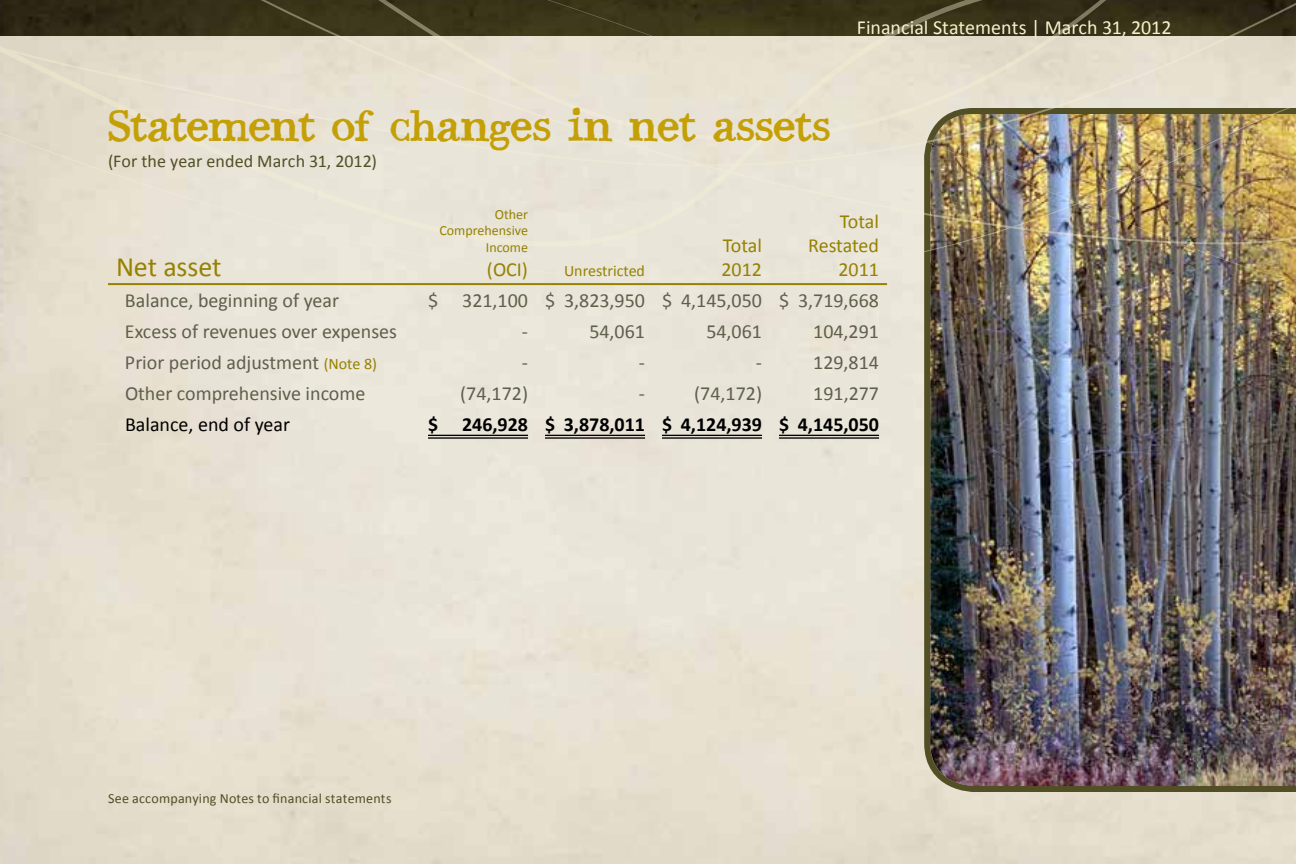
<style>
.page{position:relative;width:1296px;height:864px;background:#fff}
.page>*{position:absolute;margin:0;border:0;box-sizing:border-box;transform-origin:0 0}
.t1{font:44px "Bodoni Hand";letter-spacing:-.02em;color:#c4a006}
.t2{font:28px "Calibri";letter-spacing:-.005em;color:#968100}
.t3{font:20px "Calibri";color:#5f604b}
.t4{font:700 20px "Calibri";color:#000}
.t5{font:20px "Calibri";color:#f6f1cd}
.t6{font:20px/24px "Calibri";color:#968100}
.t7{font:20px "Calibri";color:#000}
.t8{font:18px "Calibri";letter-spacing:.005em;color:#524f26}
.t9{font:16px "Calibri";color:#968100}
.t10{font:14px "Calibri";letter-spacing:.015em;color:#524f26}
.t11{font:14px/16.8px "Calibri";color:#968100;text-align:right}
.s1{font-size:16px;color:#968100}
</style>
<div class="page">
<img style="left:924px;top:280px;width:372px;height:512px">
<img style="left:0;top:247px;width:1296px;height:31px">
<svg style="left:0;top:0;width:1296px;height:247px;background:#c1baa5"></svg>
<hr style="left:108px;top:283px;width:311px;height:2px;background:#968100">
<hr style="left:419px;top:283px;width:117px;height:2px;background:#968100">
<hr style="left:536px;top:283px;width:117px;height:2px;background:#968100">
<hr style="left:653px;top:283px;width:117px;height:2px;background:#968100">
<hr style="left:770px;top:283px;width:117px;height:2px;background:#968100">
<hr style="left:428px;top:435px;width:100px;height:1px;background:#000">
<hr style="left:428px;top:437px;width:100px;height:2px;background:#000">
<hr style="left:545px;top:435px;width:100px;height:1px;background:#000">
<hr style="left:545px;top:437px;width:100px;height:2px;background:#000">
<hr style="left:662px;top:435px;width:100px;height:1px;background:#000">
<hr style="left:662px;top:437px;width:100px;height:2px;background:#000">
<hr style="left:779px;top:435px;width:100px;height:1px;background:#000">
<hr style="left:779px;top:437px;width:100px;height:2px;background:#000">
<h1 class="t1" style="left:108px;top:106px;width:724px">Statement of changes in net assets</h1>
<p class="t8" style="left:108px;top:150px;width:271px">(For the year ended March 31, 2012)</p>
<p class="t5" style="left:857px;top:15px;width:316px">Financial Statements | March 31, 2012</p>
<h2 class="t2" style="left:116px;top:249px;width:107px">Net asset</h2>
<p class="t11" style="left:439px;top:206px;width:90px">Other<br>Comprehensive<br>Income</p>
<p class="t6" style="left:487px;top:258px;width:43px">(OCI)</p>
<p class="t9" style="left:564px;top:261px;width:83px">Unrestricted</p>
<p class="t6" style="left:721px;top:234px;width:42px">Total<br>2012</p>
<p class="t6" style="left:808px;top:210px;width:72px;text-align:right">Total<br>Restated<br>2011</p>
<p class="t3" style="left:125px;top:288px;width:216px">Balance, beginning of year</p>
<p class="t3" style="left:428px;top:288px;width:453px">$ 321,100 $ 3,823,950 $ 4,145,050 $ 3,719,668</p>
<p class="t3" style="left:125px;top:319px;width:273px">Excess of revenues over expenses</p>
<p class="t3" style="left:522px;top:319px;width:8px">-</p>
<p class="t3" style="left:589px;top:319px;width:57px">54,061</p>
<p class="t3" style="left:706px;top:319px;width:57px">54,061</p>
<p class="t3" style="left:813px;top:319px;width:67px">104,291</p>
<p class="t3" style="left:125px;top:350px;width:254px">Prior period adjustment <span class="s1">(Note 8)</span></p>
<p class="t3" style="left:522px;top:350px;width:8px">-</p>
<p class="t3" style="left:639px;top:350px;width:8px">-</p>
<p class="t3" style="left:756px;top:350px;width:8px">-</p>
<p class="t3" style="left:813px;top:350px;width:67px">129,814</p>
<p class="t3" style="left:125px;top:381px;width:242px">Other comprehensive income</p>
<p class="t3" style="left:460px;top:381px;width:69px">(74,172)</p>
<p class="t3" style="left:639px;top:381px;width:8px">-</p>
<p class="t3" style="left:694px;top:381px;width:69px">(74,172)</p>
<p class="t3" style="left:813px;top:381px;width:67px">191,277</p>
<p class="t7" style="left:125px;top:412px;width:167px">Balance, end of year</p>
<p class="t4" style="left:428px;top:412px;width:453px">$ 246,928 $ 3,878,011 $ 4,124,939 $ 4,145,050</p>
<p class="t10" style="left:108px;top:789px;width:285px">See accompanying Notes to financial statements</p>
</div>
